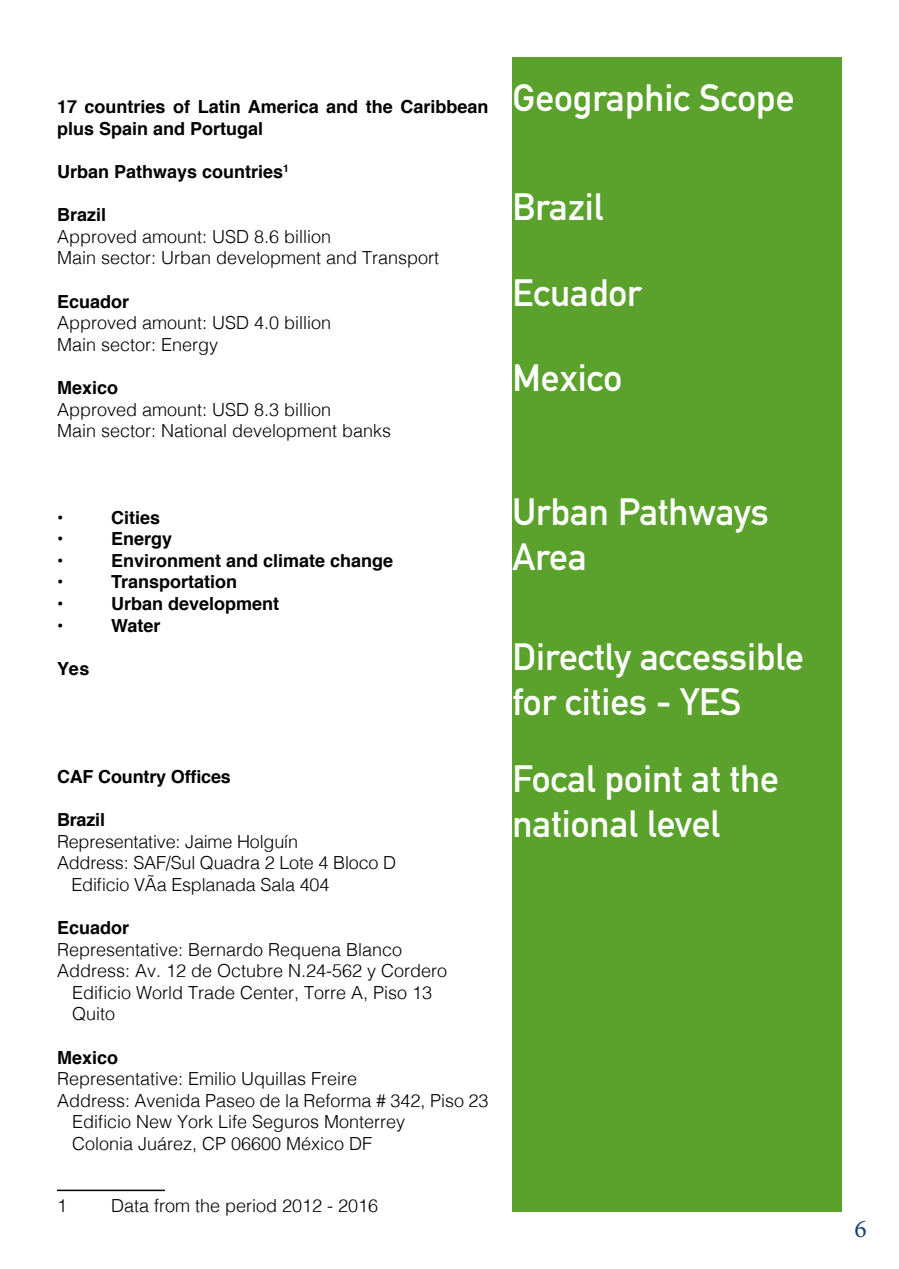
<style>
.page{position:relative;width:899px;height:1269px;background:#fff}
.page>*{position:absolute;margin:0;border:0;box-sizing:border-box;transform-origin:0 0}
.t1{font:700 37.5px/45px "DIN Alternate";color:#fff}
.t2{font:25.5px "Minion Pro";color:#1b3f73}
.t3{font:300 18px/21.6px "Helvetica";color:#000}
.t4{font:700 18px/21.6px "Helvetica";color:#000}
</style>
<div class="page">
<hr style="left:57px;top:1189px;width:108px;height:2px;background:#000">
<div style="left:512px;top:57px;width:330px;height:1155px;background:#5ba22c"></div>
<p class="t4" style="left:57px;top:96px;width:433px">17 countries of Latin America and the Caribbean plus Spain and Portugal</p>
<p class="t4" style="left:57px;top:161px;width:233px">Urban Pathways countries<sup>1</sup></p>
<p class="t4" style="left:57px;top:204px;width:51px">Brazil</p>
<p class="t3" style="left:57px;top:224px;width:384px">Approved amount: USD 8.6 billion<br>Main sector: Urban development and Transport</p>
<p class="t4" style="left:57px;top:291px;width:74px">Ecuador</p>
<p class="t3" style="left:57px;top:311px;width:276px">Approved amount: USD 4.0 billion<br>Main sector: Energy</p>
<p class="t4" style="left:57px;top:377px;width:63px">Mexico</p>
<p class="t3" style="left:57px;top:397px;width:336px">Approved amount: USD 8.3 billion<br>Main sector: National development banks</p>
<p class="t4" style="left:57px;top:507px;width:8px">•</p>
<p class="t4" style="left:111px;top:507px;width:51px">Cities</p>
<p class="t4" style="left:57px;top:528px;width:8px">•</p>
<p class="t4" style="left:111px;top:528px;width:63px">Energy</p>
<p class="t4" style="left:57px;top:550px;width:8px">•</p>
<p class="t4" style="left:111px;top:550px;width:284px">Environment and climate change</p>
<p class="t4" style="left:57px;top:571px;width:8px">•</p>
<p class="t4" style="left:111px;top:571px;width:128px">Transportation</p>
<p class="t4" style="left:57px;top:593px;width:8px">•</p>
<p class="t4" style="left:111px;top:593px;width:170px">Urban development</p>
<p class="t4" style="left:57px;top:615px;width:8px">•</p>
<p class="t4" style="left:111px;top:615px;width:51px">Water</p>
<p class="t4" style="left:57px;top:658px;width:34px">Yes</p>
<p class="t4" style="left:57px;top:766px;width:175px">CAF Country Offices</p>
<p class="t4" style="left:57px;top:809px;width:50px">Brazil</p>
<p class="t3" style="left:57px;top:829px;width:243px">Representative: Jaime Holguín</p>
<p class="t3" style="left:57px;top:851px;width:341px">Address: SAF/Sul Quadra 2 Lote 4 Bloco D</p>
<p class="t3" style="left:71px;top:872px;width:259px">Edificio VÃa Esplanada Sala 404</p>
<p class="t4" style="left:57px;top:917px;width:74px">Ecuador</p>
<p class="t3" style="left:57px;top:937px;width:347px">Representative: Bernardo Requena Blanco</p>
<p class="t3" style="left:57px;top:959px;width:392px">Address: Av. 12 de Octubre N.24-562 y Cordero</p>
<p class="t3" style="left:72px;top:980px;width:362px">Edificio World Trade Center, Torre A, Piso 13</p>
<p class="t3" style="left:72px;top:1002px;width:45px">Quito</p>
<p class="t4" style="left:57px;top:1047px;width:63px">Mexico</p>
<p class="t3" style="left:57px;top:1067px;width:302px">Representative: Emilio Uquillas Freire</p>
<p class="t3" style="left:57px;top:1088px;width:433px">Address: Avenida Paseo de la Reforma # 342, Piso 23</p>
<p class="t3" style="left:72px;top:1110px;width:335px">Edificio New York Life Seguros Monterrey</p>
<p class="t3" style="left:72px;top:1131px;width:302px">Colonia Juárez, CP 06600 México DF</p>
<p class="t3" style="left:57px;top:1193px;width:12px">1</p>
<p class="t3" style="left:111px;top:1193px;width:269px">Data from the period 2012 - 2016</p>
<h1 class="t1" style="left:512px;top:73px;width:283px">Geographic Scope</h1>
<h1 class="t1" style="left:512px;top:182px;width:92px">Brazil</h1>
<h1 class="t1" style="left:512px;top:268px;width:131px">Ecuador</h1>
<h1 class="t1" style="left:512px;top:353px;width:111px">Mexico</h1>
<h1 class="t1" style="left:512px;top:487px;width:258px">Urban Pathways<br>Area</h1>
<h1 class="t1" style="left:512px;top:632px;width:293px">Directly accessible for cities - YES</h1>
<h1 class="t1" style="left:512px;top:754px;width:268px">Focal point at the national level</h1>
<h2 class="t2" style="left:854px;top:1211px;width:14px">6</h2>
</div>
